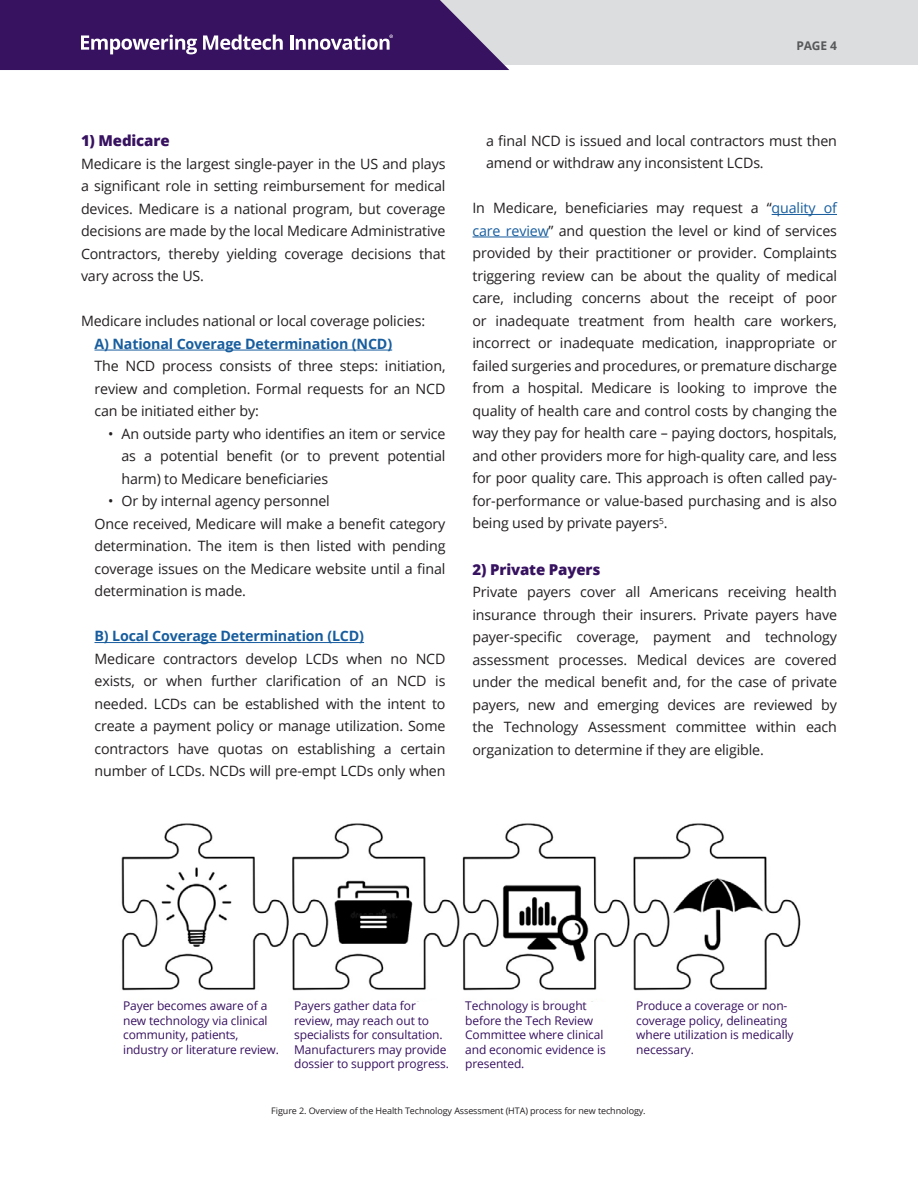
<style>
.page{position:relative;width:918px;height:1188px;background:#fff}
.page>*{position:absolute;margin:0;border:0;box-sizing:border-box;transform-origin:0 0}
.t1{font:800 15px "Open Sans";letter-spacing:-.01em;color:#371260}
.Body_Copy_Main{font:14.25px/22.5px "Open Sans";letter-spacing:-.01em;color:#231f20;text-align:justify}
.Body_Copy_Main-2{font:700 14.25px "Open Sans";letter-spacing:-.01em;color:#175d9e}
.t2{font:12px/14.4px "Open Sans";letter-spacing:-.01em;color:#371260}
.t3{font:700 12px "Open Sans";color:#57585a}
.Photo_credit{font:9px "Open Sans";letter-spacing:-.01em;color:#231f20}
.s1{color:#175d9e}
</style>
<div class="page">
<div style="left:0;top:0;width:918px;height:65px;background:#dcdddf"></div>
<svg style="left:0;top:0;width:509px;height:70px;background:#4d2d71"></svg>
<hr style="left:94px;top:350px;width:298px;height:1px;background:#175d9e">
<hr style="left:94px;top:642px;width:270px;height:1px;background:#175d9e">
<hr style="left:772px;top:214px;width:65px;height:1px;background:#175d9e">
<hr style="left:472px;top:237px;width:77px;height:1px;background:#175d9e">
<img style="left:121px;top:823px;width:680px;height:168px">
<p class="t3" style="left:796px;top:38px;width:42px">PAGE 4</p>
<h3 class="t1" style="left:81px;top:130px;width:90px">1) Medicare</h3>
<p class="Body_Copy_Main" style="left:81px;top:152px;width:366px">Medicare is the largest single-payer in the US and plays a significant role in setting reimbursement for medical devices. Medicare is a national program, but coverage decisions are made by the local Medicare Administrative Contractors, thereby yielding coverage decisions that vary across the US.</p>
<p class="Body_Copy_Main" style="left:81px;top:310px;width:346px">Medicare includes national or local coverage policies:</p>
<p class="Body_Copy_Main-2" style="left:94px;top:334px;width:299px">A) National Coverage Determination (NCD)</p>
<p class="Body_Copy_Main" style="left:94px;top:355px;width:353px">The NCD process consists of three steps: initiation, review and completion. Formal requests for an NCD can be initiated either by:</p>
<p class="Body_Copy_Main" style="left:122px;top:422px;width:326px;text-indent:-14px">• An outside party who identifies an item or service as a potential benefit (or to prevent potential harm) to Medicare beneficiaries</p>
<p class="Body_Copy_Main" style="left:108px;top:490px;width:223px">• Or by internal agency personnel</p>
<p class="Body_Copy_Main" style="left:94px;top:512px;width:353px">Once received, Medicare will make a benefit category determination. The item is then listed with pending coverage issues on the Medicare website until a final determination is made.</p>
<p class="Body_Copy_Main-2" style="left:94px;top:626px;width:271px">B) Local Coverage Determination (LCD)</p>
<p class="Body_Copy_Main" style="left:94px;top:647px;width:353px">Medicare contractors develop LCDs when no NCD exists, or when further clarification of an NCD is needed. LCDs can be established with the intent to create a payment policy or manage utilization. Some contractors have quotas on establishing a certain number of LCDs. NCDs will pre-empt LCDs only when</p>
<p class="Body_Copy_Main" style="left:486px;top:129px;width:353px">a final NCD is issued and local contractors must then amend or withdraw any inconsistent LCDs.</p>
<p class="Body_Copy_Main" style="left:472px;top:197px;width:366px">In Medicare, beneficiaries may request a “<span class="s1">quality of care review</span>” and question the level or kind of services provided by their practitioner or provider. Complaints triggering review can be about the quality of medical care, including concerns about the receipt of poor or inadequate treatment from health care workers, incorrect or inadequate medication, inappropriate or failed surgeries and procedures, or premature discharge from a hospital. Medicare is looking to improve the quality of health care and control costs by changing the way they pay for health care – paying doctors, hospitals, and other providers more for high-quality care, and less for poor quality care. This approach is often called pay&shy;for-performance or value-based purchasing and is also being used by private payers<sup>5</sup>.</p>
<h3 class="t1" style="left:472px;top:558px;width:129px">2) Private Payers</h3>
<p class="Body_Copy_Main" style="left:472px;top:581px;width:366px">Private payers cover all Americans receiving health insurance through their insurers. Private payers have payer-specific coverage, payment and technology assessment processes. Medical devices are covered under the medical benefit and, for the case of private payers, new and emerging devices are reviewed by the Technology Assessment committee within each organization to determine if they are eligible.</p>
<h2 class="t2" style="left:123px;top:998px;width:157px">Payer becomes aware of a new technology via clinical community, patients, industry or literature review.</h2>
<h2 class="t2" style="left:294px;top:998px;width:156px">Payers gather data for review, may reach out to specialists for consultation.<br>Manufacturers may provide dossier to support progress.</h2>
<h2 class="t2" style="left:465px;top:998px;width:142px">Technology is brought before the Tech Review<br>Committee where clinical and economic evidence is presented.</h2>
<h2 class="t2" style="left:636px;top:998px;width:159px">Produce a coverage or non&shy;coverage policy, delineating where utilization is medically necessary.</h2>
<p class="Photo_credit" style="left:271px;top:1104px;width:376px">Figure 2. Overview of the Health Technology Assessment (HTA) process for new technology.</p>
</div>
